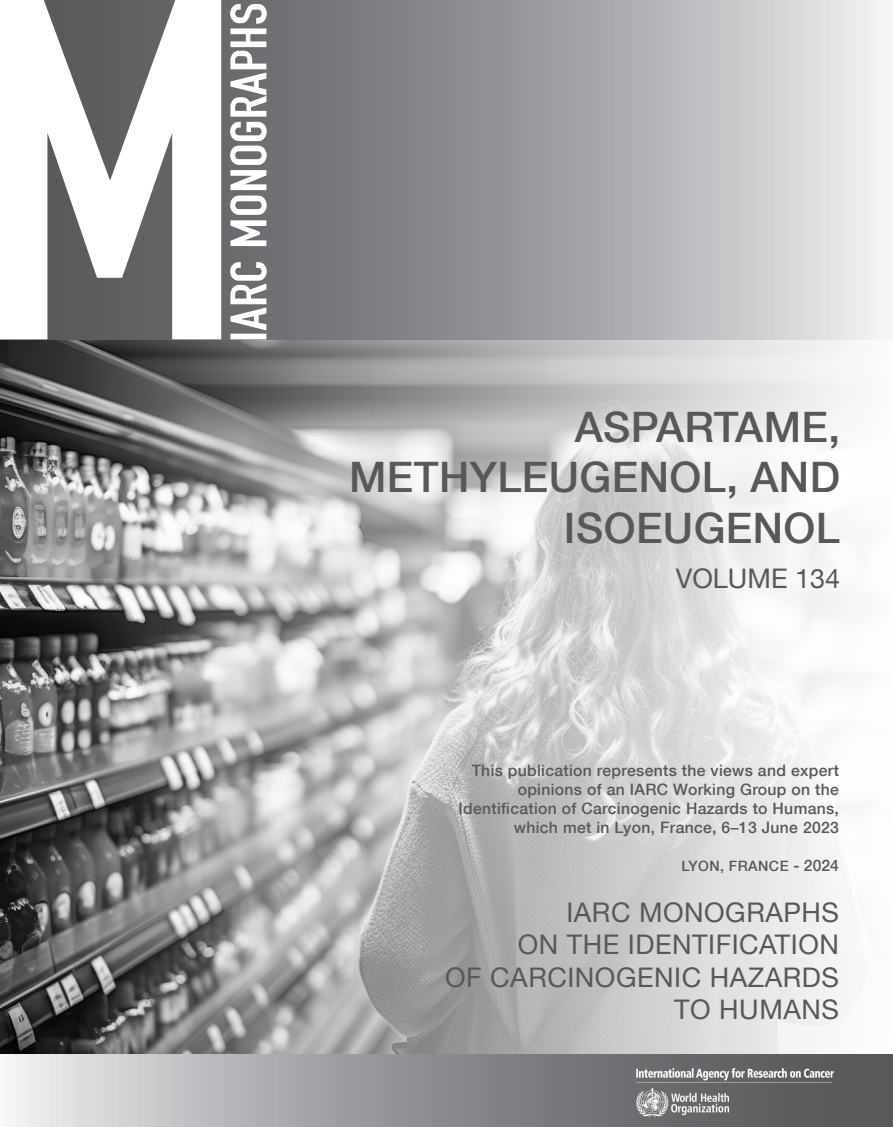
<style>
.page{position:relative;width:893px;height:1127px;background:#fff}
.page>*{position:absolute;margin:0;border:0;box-sizing:border-box;transform-origin:0 0}
.t1{font:500 42px/50.4px "Helvetica Neue";letter-spacing:.01em;color:#57585a;text-align:right}
.t2{font:27px/32.4px "Helvetica Neue";letter-spacing:.02em;color:#57585a;text-align:right}
.t3{font:27px "Helvetica Neue";color:#57585a}
.t4{font:500 15.75px/18.9px "Helvetica Neue";letter-spacing:.02em;color:#57585a;text-align:right}
.t5{font:500 14.25px "Helvetica Neue";letter-spacing:.03em;color:#57585a}
.s1{font-size:15.75px}
</style>
<div class="page">
<img style="left:0;top:339px;width:893px;height:716px">
<svg style="left:9px;top:1055px;width:884px;height:72px;background:#9c9da0"></svg>
<img style="left:631px;top:1065px;width:208px;height:54px">
<svg style="left:221px;top:0;width:664px;height:339px;background:#a5a7a9"></svg>
<svg style="left:44px;top:0;width:132px;height:339px;fill:#636366"></svg>
<svg style="left:230px;top:4px;width:37px;height:335px"></svg>
<h1 class="t1" style="left:349px;top:401px;width:492px">ASPARTAME,<br>METHYLEUGENOL, AND<br>ISOEUGENOL</h1>
<h2 class="t3" style="left:676px;top:562px;width:166px">VOLUME 134</h2>
<p class="t4" style="left:459px;top:761px;width:382px">This publication represents the views and expert opinions of an IARC Working Group on the Identification of Carcinogenic Hazards to Humans, which met in Lyon, France, 6–13 June 2023</p>
<p class="t5" style="left:681px;top:857px;width:159px">LYON, FRANCE <span class="s1">- 2024</span></p>
<h2 class="t2" style="left:445px;top:896px;width:395px">IARC MONOGRAPHS<br>ON THE IDENTIFICATION<br>OF CARCINOGENIC HAZARDS<br>TO HUMANS</h2>
</div>
